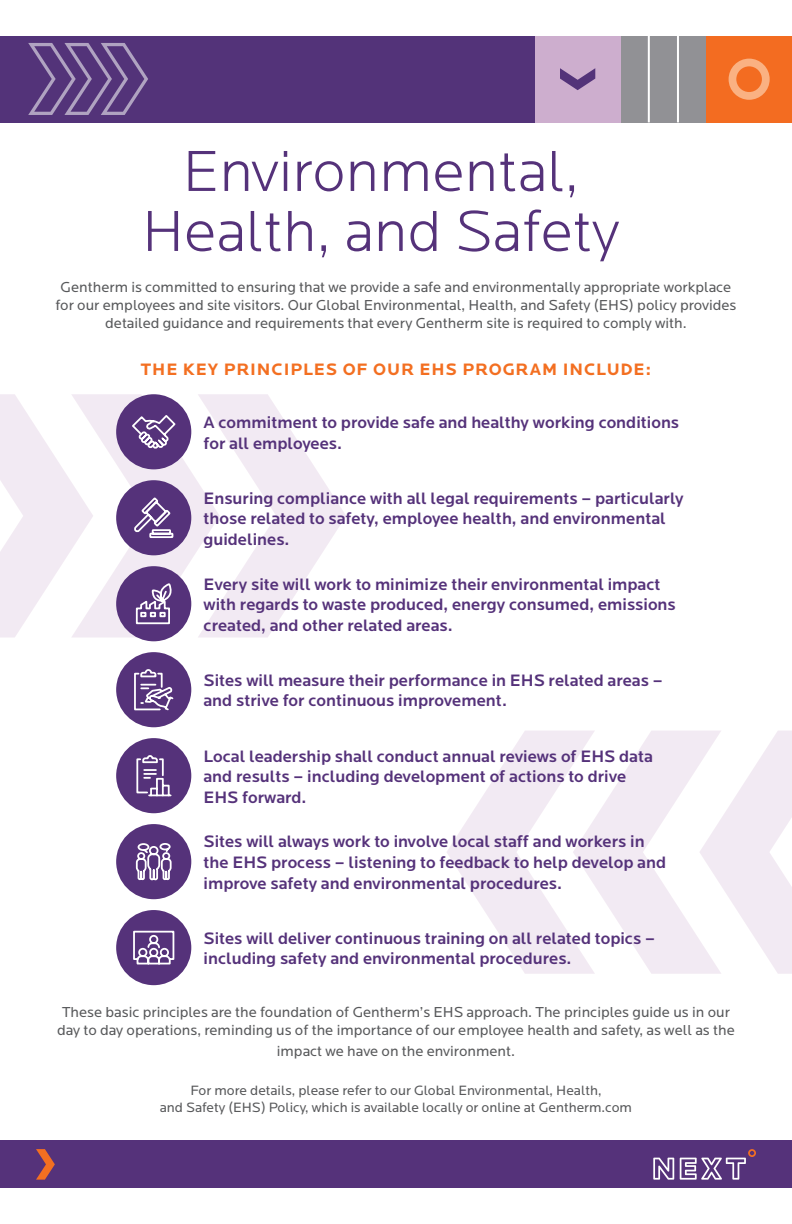
<style>
.page{position:relative;width:792px;height:1224px;background:#fff}
.page>*{position:absolute;margin:0;border:0;box-sizing:border-box;transform-origin:0 0}
.t1{font:300 60px/60px "Locator";color:#55327a;text-align:center}
.t2{font:500 17.2px/20.6px "Locator";color:#55327a}
.t3{font:700 17.2px "Locator";letter-spacing:.05em;color:#f36f21}
.t4{font:15px/18px "Locator";color:#58595b;text-align:center}
.t5{font:14px/16.8px "Locator";color:#58595b;text-align:center}
</style>
<div class="page">
<svg style="left:447px;top:731px;width:345px;height:243px"></svg>
<svg style="left:0;top:394px;width:346px;height:244px"></svg>
<div style="left:116px;top:652px;width:75px;height:75px;background:#55327a;border-radius:50%"></div>
<svg style="left:134px;top:669px;width:40px;height:42px"></svg>
<div style="left:116px;top:738px;width:75px;height:75px;background:#55327a;border-radius:50%"></div>
<svg style="left:136px;top:755px;width:36px;height:42px"></svg>
<div style="left:116px;top:824px;width:75px;height:75px;background:#55327a;border-radius:50%"></div>
<svg style="left:135px;top:843px;width:37px;height:38px"></svg>
<div style="left:116px;top:910px;width:75px;height:75px;background:#55327a;border-radius:50%"></div>
<svg style="left:133px;top:930px;width:42px;height:35px"></svg>
<div style="left:0;top:36px;width:535px;height:86px;background:#533379"></div>
<svg style="left:28px;top:43px;width:120px;height:72px"></svg>
<div style="left:621px;top:36px;width:85px;height:86px;background:#919195"></div>
<hr style="left:648px;top:36px;width:2px;height:86px;background:#fff">
<hr style="left:677px;top:36px;width:2px;height:86px;background:#fff">
<div style="left:535px;top:36px;width:86px;height:86px;background:#cdaece"></div>
<svg style="left:560px;top:68px;width:35px;height:22px"></svg>
<div style="left:706px;top:36px;width:86px;height:86px;background:#f36c21"></div>
<svg style="left:729px;top:59px;width:41px;height:41px"></svg>
<div style="left:0;top:1141px;width:792px;height:47px;background:#55327a"></div>
<svg style="left:36px;top:1149px;width:19px;height:31px"></svg>
<svg style="left:653px;top:1158px;width:21px;height:22px"></svg>
<svg style="left:680px;top:1149px;width:76px;height:31px"></svg>
<h1 class="t1" style="left:142px;top:143px;width:479px">Environmental,<br>Health, and Safety</h1>
<p class="t4" style="left:56px;top:279px;width:682px">Gentherm is committed to ensuring that we provide a safe and environmentally appropriate workplace for our employees and site visitors. Our Global Environmental, Health, and Safety (EHS) policy provides detailed guidance and requirements that every Gentherm site is required to comply with.</p>
<p class="t3" style="left:141px;top:360px;width:512px">THE KEY PRINCIPLES OF OUR EHS PROGRAM INCLUDE:</p>
<p class="t2" style="left:204px;top:412px;width:477px">A commitment to provide safe and healthy working conditions for all employees.</p>
<p class="t2" style="left:204px;top:488px;width:482px">Ensuring compliance with all legal requirements – particularly those related to safety, employee health, and environmental guidelines.</p>
<p class="t2" style="left:204px;top:574px;width:474px">Every site will work to minimize their environmental impact with regards to waste produced, energy consumed, emissions created, and other related areas.</p>
<p class="t2" style="left:204px;top:670px;width:461px">Sites will measure their performance in EHS related areas – and strive for continuous improvement.</p>
<p class="t2" style="left:204px;top:746px;width:451px">Local leadership shall conduct annual reviews of EHS data and results – including development of actions to drive<br>EHS forward.</p>
<p class="t2" style="left:204px;top:832px;width:464px">Sites will always work to involve local staff and workers in the EHS process – listening to feedback to help develop and improve safety and environmental procedures.</p>
<p class="t2" style="left:204px;top:928px;width:453px">Sites will deliver continuous training on all related topics – including safety and environmental procedures.</p>
<p class="t4" style="left:57px;top:1003px;width:679px">These basic principles are the foundation of Gentherm’s EHS approach. The principles guide us in our day to day operations, reminding us of the importance of our employee health and safety, as well as the</p>
<p class="t4" style="left:277px;top:1043px;width:240px">impact we have on the environment.</p>
<p class="t5" style="left:160px;top:1082px;width:474px">For more details, please refer to our Global Environmental, Health,<br>and Safety (EHS) Policy, which is available locally or online at Gentherm.com</p>
</div>
